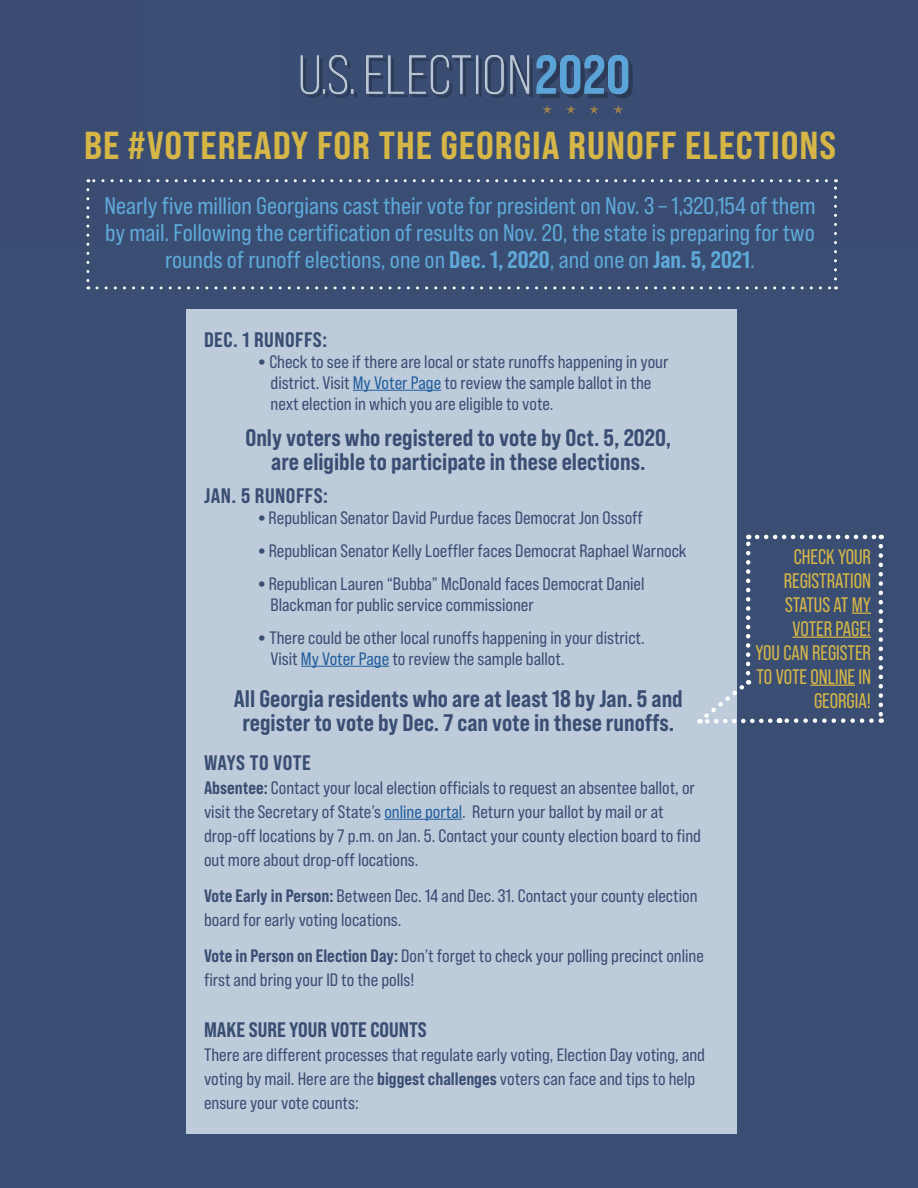
<style>
.page{position:relative;width:918px;height:1188px;background:#3a4e74}
.page>*{position:absolute;margin:0;border:0;box-sizing:border-box;transform-origin:0 0}
.t1{font:39px "Bebas Neue Pro Sm E Eb";letter-spacing:.025em;color:#d5b647}
.t2{font:24px/27px "Bebas Neue Pro Sm E Rg";color:#5fa9d9;text-align:center}
.t3{font:24px/24px "Bebas Neue Pro Sm E Eb";color:#3a4e74;text-align:center}
.t4{font:21px/24px "Bebas Neue Pro";color:#d5b647;text-align:right}
.t5{font:21px "Bebas Neue Pro Sm E Eb";letter-spacing:.015em;color:#3a4e74}
.t6{font:18px/24px "Bebas Neue Pro Sm E Rg";color:#3a4e74}
.s1{font-family:"Bebas Neue Pro Sm E Eb"}
.s2{font-family:"OFL Goudy St M"}
.s3{color:#215e9e}
</style>
<div class="page">
<svg style="left:852px;top:613px;width:19px;height:1px"></svg>
<hr style="left:792px;top:637px;width:79px;height:1px;background:#d5b647">
<svg style="left:86px;top:190px;width:3px;height:99px"></svg>
<svg style="left:97px;top:286px;width:739px;height:3px"></svg>
<svg style="left:834px;top:179px;width:3px;height:100px"></svg>
<svg style="left:88px;top:179px;width:738px;height:3px"></svg>
<img style="left:300px;top:54px;width:333px;height:60px">
<div style="left:186px;top:310px;width:550px;height:824px;background:#becbda"></div>
<hr style="left:353px;top:390px;width:88px;height:1px;background:#215e9e">
<hr style="left:301px;top:666px;width:88px;height:1px;background:#215e9e">
<hr style="left:384px;top:819px;width:78px;height:1px;background:#215e9e">
<svg style="left:746px;top:535px;width:5px;height:138px"></svg>
<svg style="left:757px;top:535px;width:125px;height:4px"></svg>
<svg style="left:879px;top:546px;width:4px;height:177px"></svg>
<svg style="left:699px;top:679px;width:173px;height:47px"></svg>
<h1 class="t1" style="left:84px;top:122px;width:753px">BE #VOTEREADY FOR THE GEORGIA RUNOFF ELECTIONS</h1>
<p class="t2" style="left:105px;top:192px;width:712px">Nearly five million Georgians cast their vote for president on Nov. 3 – 1,320,154 of them by mail. Following the certification of results on Nov. 20, the state is preparing for two rounds of runoff elections, one on <span class="s1">Dec. 1, 2020</span>, and one on <span class="s1">Jan. 5, 2021</span>.</p>
<p class="t5" style="left:204px;top:327px;width:125px">DEC. 1 RUNOFFS:</p>
<p class="t6" style="left:271px;top:351px;width:400px;line-height:21px;text-indent:-13px"><span class="s2">•</span> Check to see if there are local or state runoffs happening in your district. Visit <span class="s3">My Voter Page</span> to review the sample ballot in the next election in which you are eligible to vote.</p>
<h2 class="t3" style="left:245px;top:425px;width:427px">Only voters who registered to vote by Oct. 5, 2020, are eligible to participate in these elections.</h2>
<p class="t5" style="left:204px;top:483px;width:126px">JAN. 5 RUNOFFS:</p>
<p class="t6" style="left:258px;top:505px;width:386px"><span class="s2">•</span> Republican Senator David Purdue faces Democrat Jon Ossoff</p>
<p class="t6" style="left:258px;top:538px;width:430px"><span class="s2">•</span> Republican Senator Kelly Loeffler faces Democrat Raphael Warnock</p>
<p class="t6" style="left:271px;top:573px;width:376px;line-height:21px;text-indent:-13px"><span class="s2">•</span> Republican Lauren “Bubba” McDonald faces Democrat Daniel<br>Blackman for public service commissioner</p>
<p class="t6" style="left:271px;top:627px;width:376px;line-height:21px;text-indent:-13px"><span class="s2">•</span> There could be other local runoffs happening in your district.<br>Visit <span class="s3">My Voter Page</span> to review the sample ballot.</p>
<h2 class="t3" style="left:234px;top:686px;width:450px">All Georgia residents who are at least 18 by Jan. 5 and register to vote by Dec. 7 can vote in these runoffs.</h2>
<p class="t5" style="left:204px;top:750px;width:108px">WAYS TO VOTE</p>
<p class="t6" style="left:204px;top:775px;width:499px"><span class="s1">Absentee:</span> Contact your local election officials to request an absentee ballot, or visit the Secretary of State’s <span class="s3">online portal</span>. Return your ballot by mail or at drop-off locations by 7 p.m. on Jan. 5. Contact your county election board to find out more about drop-off locations.</p>
<p class="t6" style="left:204px;top:883px;width:495px"><span class="s1">Vote Early in Person:</span> Between Dec. 14 and Dec. 31. Contact your county election board for early voting locations.</p>
<p class="t6" style="left:204px;top:943px;width:501px"><span class="s1">Vote in Person on Election Day:</span> Don’t forget to check your polling precinct online first and bring your ID to the polls!</p>
<p class="t5" style="left:204px;top:1017px;width:224px">MAKE SURE YOUR VOTE COUNTS</p>
<p class="t6" style="left:204px;top:1042px;width:503px">There are different processes that regulate early voting, Election Day voting, and voting by mail. Here are the <span class="s1">biggest challenges</span> voters can face and tips to help ensure your vote counts:</p>
<p class="t4" style="left:755px;top:544px;width:117px">CHECK YOUR<br>REGISTRATION<br>STATUS AT MY<br>VOTER PAGE!<br>YOU CAN REGISTER<br>TO VOTE ONLINE IN<br>GEORGIA!</p>
</div>
